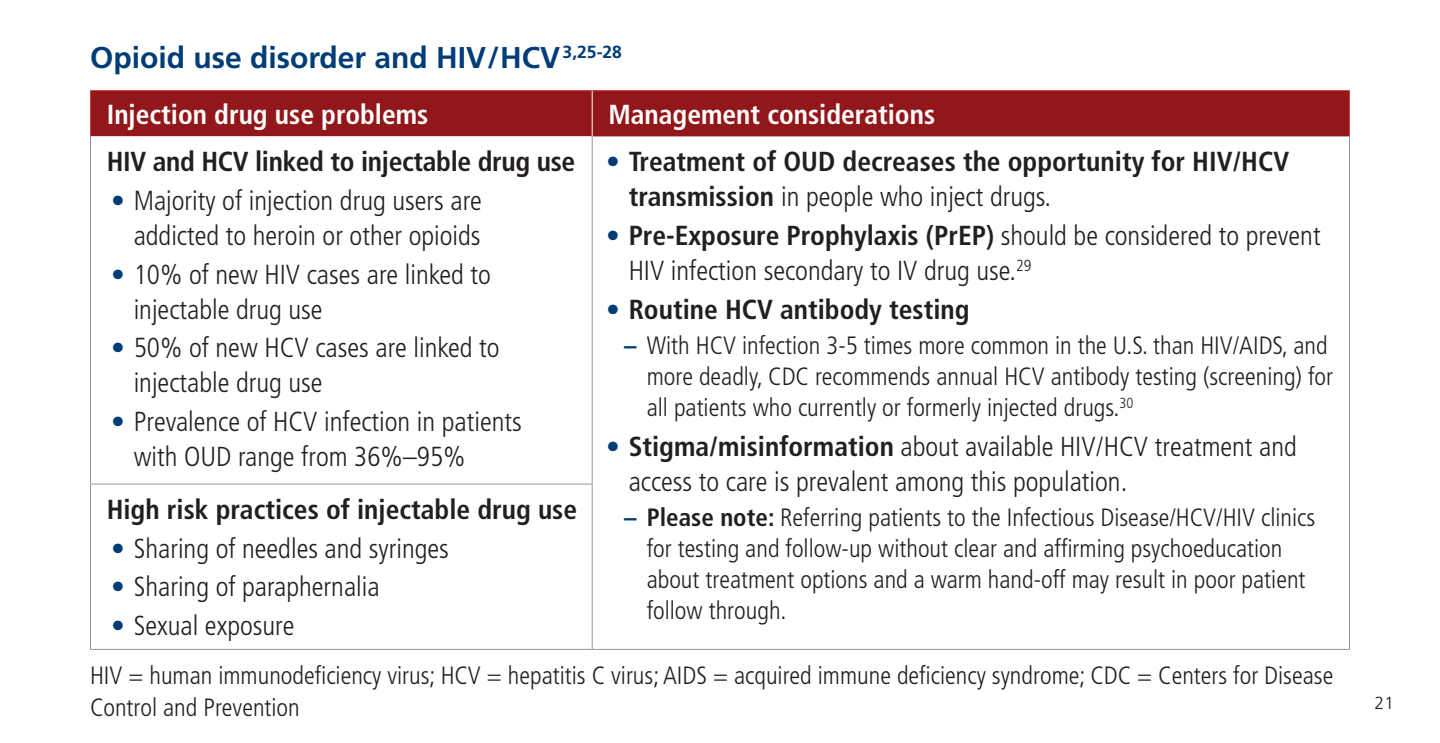
<style>
.page{position:relative;width:1440px;height:743px;background:#fff}
.page>*{position:absolute;margin:0;border:0;box-sizing:border-box;transform-origin:0 0}
.t1{font:700 30px "Frutiger";color:#003d77}
.t2{font:300 condensed 27.5px/35px "Frutiger";color:#231f20}
.t3{font:700 condensed 27.5px/35px "Frutiger";color:#231f20}
.t4{font:700 condensed 27.5px "Frutiger";color:#fff}
.t5{font:300 condensed 25px/31.2px "Frutiger";color:#231f20}
.t6{font:300 17.5px "Frutiger";color:#231f20}
.s1{color:#003d77}
.s2{font-weight:300}
.s3{font-weight:700;color:#003d77}
.s4{font-weight:700}
.s5{font-weight:700;font-stretch:normal;color:#003d77}
</style>
<div class="page">
<div style="left:91px;top:91px;width:1258px;height:45px;background:#92171a"></div>
<svg style="left:91px;top:136px;width:501px;height:512px"></svg>
<hr style="left:592px;top:91px;width:1px;height:45px;background:#fff">
<hr style="left:90px;top:136px;width:1px;height:347px;background:#939598">
<hr style="left:592px;top:136px;width:1px;height:347px;background:#939598">
<hr style="left:1349px;top:136px;width:1px;height:348px;background:#939598">
<hr style="left:90px;top:483px;width:503px;height:1px;background:#939598">
<hr style="left:90px;top:484px;width:1px;height:164px;background:#939598">
<hr style="left:592px;top:484px;width:1px;height:164px;background:#939598">
<hr style="left:1349px;top:484px;width:1px;height:164px;background:#939598">
<hr style="left:90px;top:648px;width:502px;height:1px;background:#939598">
<hr style="left:592px;top:648px;width:758px;height:1px;background:#939598">
<hr style="left:90px;top:90px;width:502px;height:1px;background:#d64549">
<hr style="left:90px;top:91px;width:1px;height:45px;background:#d64549">
<hr style="left:592px;top:90px;width:758px;height:1px;background:#d64549">
<hr style="left:1349px;top:91px;width:1px;height:45px;background:#d64549">
<h2 class="t1" style="left:90px;top:39px;width:533px">Opioid use disorder and HIV/HCV<sup>3,25-28</sup></h2>
<p class="t4" style="left:107px;top:98px;width:323px">Injection drug use problems</p>
<p class="t4" style="left:608px;top:98px;width:328px">Management considerations</p>
<p class="t3" style="left:107px;top:144px;width:470px">HIV and HCV linked to injectable drug use</p>
<p class="t2" style="left:111px;top:183px;width:372px;text-align:right"><span class="s1">•</span> Majority of injection drug users are addicted to heroin or other opioids</p>
<p class="t2" style="left:134px;top:257px;width:359px;text-indent:-22px"><span class="s1">•</span> 10% of new HIV cases are linked to injectable drug use</p>
<p class="t2" style="left:134px;top:331px;width:368px;text-indent:-22px"><span class="s1">•</span> 50% of new HCV cases are linked to injectable drug use</p>
<p class="t2" style="left:134px;top:404px;width:390px;text-indent:-22px"><span class="s1">•</span> Prevalence of HCV infection in patients with OUD range from 36%–95%</p>
<p class="t3" style="left:629px;top:144px;width:662px;text-indent:-22px"><span class="s1">•</span> Treatment of OUD decreases the opportunity for HIV/HCV transmission <span class="s2">in people who inject drugs.</span></p>
<p class="t2" style="left:629px;top:218px;width:693px;text-indent:-22px"><span class="s3">•</span> <span class="s4">Pre-Exposure Prophylaxis (PrEP)</span> should be considered to prevent<br>HIV infection secondary to IV drug use.<sup>29</sup></p>
<p class="t3" style="left:606px;top:292px;width:365px"><span class="s1">•</span> Routine HCV antibody testing</p>
<p class="t5" style="left:647px;top:329px;width:688px;text-indent:-22px"><span class="s5">–</span> With HCV infection 3-5 times more common in the U.S. than HIV/AIDS, and more deadly, CDC recommends annual HCV antibody testing (screening) for all patients who currently or formerly injected drugs.<sup>30</sup></p>
<p class="t2" style="left:606px;top:429px;width:692px"><span class="s3">•</span> <span class="s4">Stigma/misinformation</span> about available HIV/HCV treatment and</p>
<p class="t2" style="left:629px;top:464px;width:500px">access to care is prevalent among this population.</p>
<p class="t5" style="left:647px;top:501px;width:670px;text-indent:-22px"><span class="s5">–</span> <span class="s4">Please note:</span> Referring patients to the Infectious Disease/HCV/HIV clinics for testing and follow-up without clear and affirming psychoeducation about treatment options and a warm hand-off may result in poor patient follow through.</p>
<p class="t3" style="left:107px;top:492px;width:472px">High risk practices of injectable drug use</p>
<p class="t2" style="left:111px;top:531px;width:339px"><span class="s1">•</span> Sharing of needles and syringes</p>
<p class="t2" style="left:111px;top:569px;width:270px"><span class="s1">•</span> Sharing of paraphernalia</p>
<p class="t2" style="left:111px;top:608px;width:185px"><span class="s1">•</span> Sexual exposure</p>
<p class="t5" style="left:90px;top:660px;width:1245px">HIV = human immunodeficiency virus; HCV = hepatitis C virus; AIDS = acquired immune deficiency syndrome; CDC = Centers for Disease<br>Control and Prevention</p>
<p class="t6" style="left:1375px;top:693px;width:21px">21</p>
</div>
